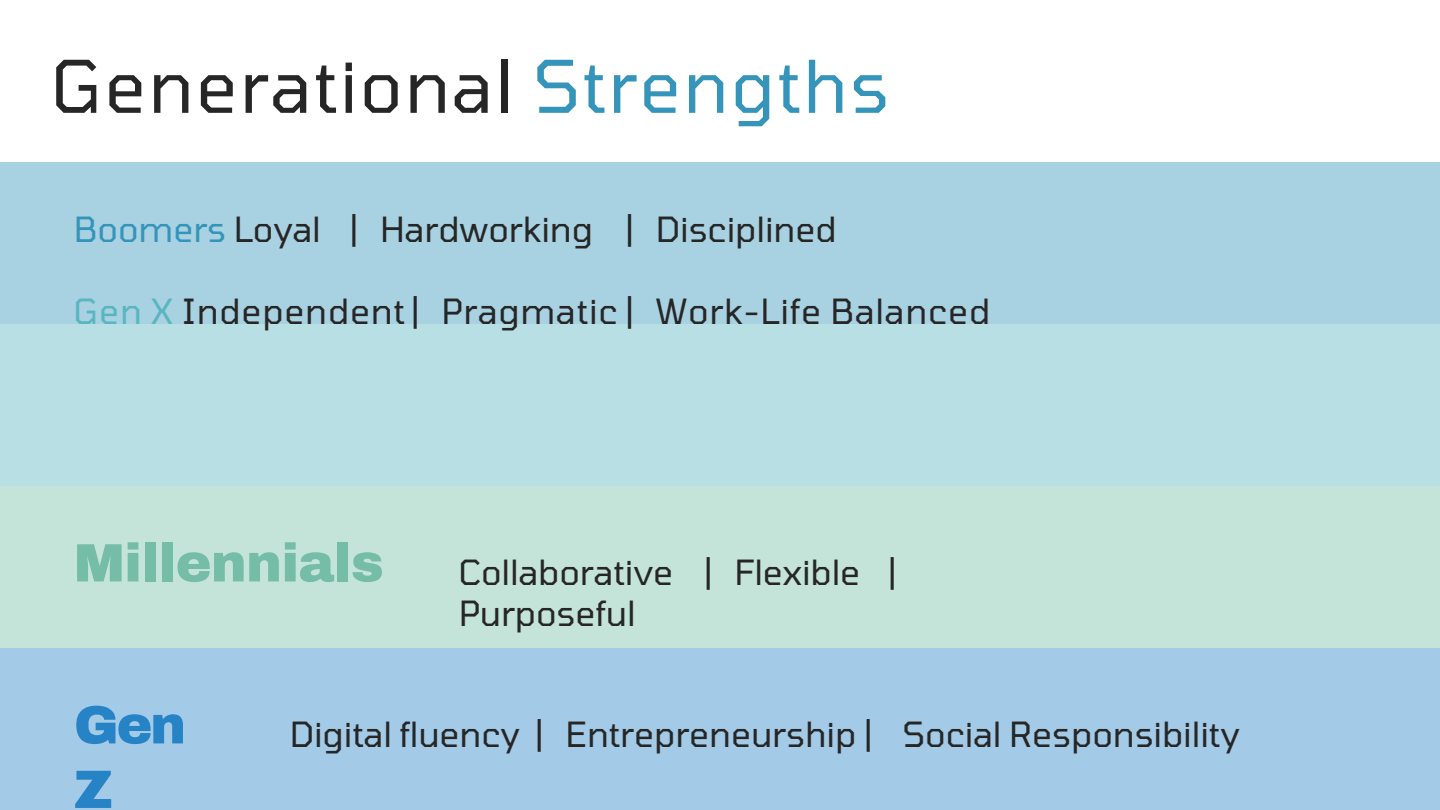
<style>
.page{position:relative;width:1440px;height:810px;background:#fff}
.page>*{position:absolute;margin:0;border:0;box-sizing:border-box;transform-origin:0 0}
.t1{font:72px "Tomorrow";letter-spacing:.025em;color:#262626}
.t2{font:900 54px "Archivo";letter-spacing:-.015em;color:#75bda7}
.t3{font:900 54px/64.5px "Archivo";color:#2683c6}
.t4{font:34.5px/41.2px "Tomorrow";letter-spacing:-.005em;color:#262626}
.t5{font:34.5px "Tomorrow";letter-spacing:.025em;color:#262626}
.s1{color:#3494ba}
.s2{color:#58b6c0}
</style>
<div class="page">
<div style="left:0;top:162px;width:1440px;height:162px;background:#a8d1e1"></div>
<div style="left:0;top:324px;width:1440px;height:162px;background:#b7dfe4"></div>
<div style="left:0;top:486px;width:1440px;height:162px;background:#c4e3d9"></div>
<div style="left:0;top:648px;width:1440px;height:162px;background:#a3cae6"></div>
<h2 class="t1" style="left:51px;top:41px;width:840px">Generational <span class="s1">Strengths</span></h2>
<h1 class="t4" style="left:74px;top:207px;width:764px"><span class="s1">Boomers</span> Loyal | Hardworking | Disciplined</h1>
<p class="t5" style="left:74px;top:290px;width:918px"><span class="s2">Gen X</span> Independent| Pragmatic | Work-Life Balanced</p>
<p class="t2" style="left:74px;top:534px;width:311px">Millennials</p>
<p class="t4" style="left:459px;top:551px;width:439px">Collaborative | Flexible |<br>Purposeful</p>
<h2 class="t3" style="left:74px;top:693px;width:114px">Gen<br>Z</h2>
<p class="t4" style="left:290px;top:713px;width:951px">Digital fluency | Entrepreneurship | Social Responsibility</p>
</div>
